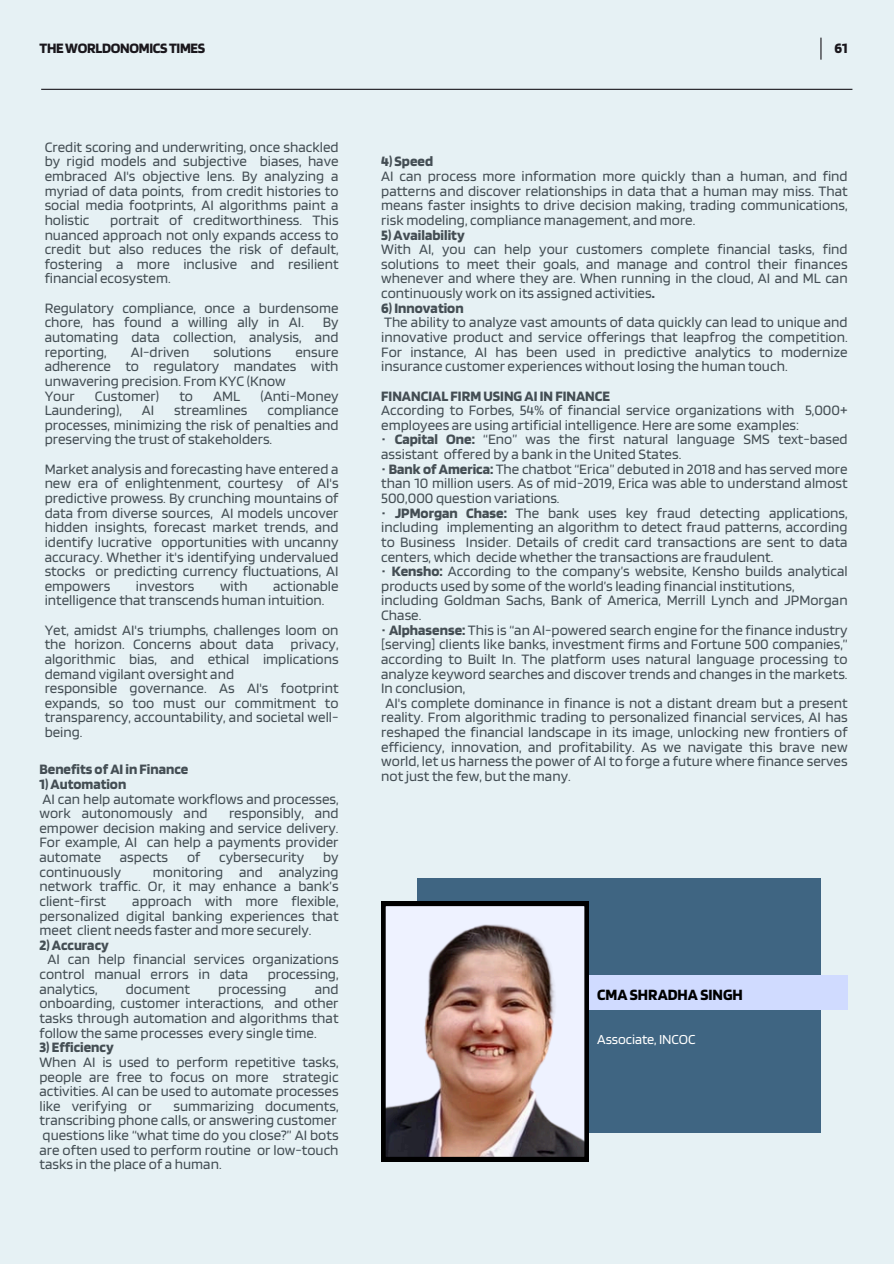
<style>
.page{position:relative;width:894px;height:1264px;background:#fff}
.page>*{position:absolute;margin:0;border:0;box-sizing:border-box;transform-origin:0 0}
.t1{font:700 16.35px "Blinker";color:#000}
.t2{font:15px/14.7px "Blinker";color:#444e54}
.t3{font:700 15px "Blinker";letter-spacing:-.02em;color:#1a171c}
.t4{font:700 15px "Blinker";color:#444e54}
.t5{font:14.25px "Blinker";letter-spacing:-.005em;color:#fff}
.s1{font-weight:700}
</style>
<div class="page">
<div style="left:0;top:0;width:893px;height:1263px;background:#e6f1f4"></div>
<svg style="left:820px;top:38px;width:1px;height:22px"></svg>
<hr style="left:41px;top:89px;width:811px;height:1px;background:#1a171c">
<div style="left:417px;top:878px;width:403px;height:254px;background:#3f6582"></div>
<div style="left:575px;top:975px;width:272px;height:34px;background:#d0dbff"></div>
<img style="left:381px;top:901px;width:207px;height:260px">
<h1 class="t3" style="left:39px;top:39px;width:167px">THEWORLDONOMICSTIMES</h1>
<p class="t3" style="left:834px;top:38px;width:15px">61</p>
<h2 class="t2" style="left:45px;top:139px;width:295px;text-align:justify">Credit scoring and underwriting, once shackled by rigid models and subjective biases, have embraced AI's objective lens. By analyzing a myriad of data points, from credit histories to social media footprints, AI algorithms paint a holistic</h2>
<h2 class="t2" style="left:45px;top:212px;width:295px;text-align:justify;text-indent:66px">portrait of creditworthiness. This nuanced approach not only expands access to credit but also reduces the risk of default, fostering a more inclusive and resilient financial ecosystem.</h2>
<h2 class="t2" style="left:45px;top:300px;width:295px">Regulatory compliance, once a burdensome chore, has found a willing ally in AI.</h2>
<h2 class="t2" style="left:45px;top:314px;width:295px;text-align:justify;text-indent:278px">By automating data collection, analysis, and reporting,</h2>
<h2 class="t2" style="left:131px;top:344px;width:60px">AI-driven</h2>
<h2 class="t2" style="left:213px;top:344px;width:59px">solutions</h2>
<h2 class="t2" style="left:45px;top:344px;width:295px;text-indent:250px">ensure adherence to regulatory mandates with unwavering precision. From KYC (Know<br>Your</h2>
<h2 class="t2" style="left:95px;top:388px;width:66px">Customer)</h2>
<h2 class="t2" style="left:179px;top:388px;width:15px">to</h2>
<h2 class="t2" style="left:213px;top:388px;width:29px">AML</h2>
<h2 class="t2" style="left:260px;top:388px;width:80px">(Anti-Money</h2>
<h2 class="t2" style="left:45px;top:402px;width:79px">Laundering),</h2>
<h2 class="t2" style="left:142px;top:402px;width:14px">AI</h2>
<h2 class="t2" style="left:174px;top:402px;width:75px">streamlines</h2>
<h2 class="t2" style="left:45px;top:402px;width:295px;text-align:justify;text-indent:223px">compliance processes, minimizing the risk of penalties and preserving the trust of stakeholders.</h2>
<h2 class="t2" style="left:45px;top:461px;width:295px;text-align:justify">Market analysis and forecasting have entered a new era of enlightenment, courtesy of AI's predictive prowess. By crunching mountains of data from diverse sources, AI models uncover hidden insights, forecast market trends, and identify lucrative opportunities with uncanny accuracy. Whether it's identifying undervalued stocks or predicting currency fluctuations, AI empowers</h2>
<h2 class="t2" style="left:45px;top:578px;width:295px;text-indent:228px">actionable intelligence that transcends human intuition.</h2>
<h2 class="t2" style="left:45px;top:622px;width:295px">Yet, amidst AI's triumphs, challenges loom on the horizon. Concerns about data privacy, algorithmic bias, and ethical implications demand vigilant oversight and<br>responsible governance. As AI's footprint expands, so too must our commitment to transparency, accountability, and societal well&shy;being.</h2>
<h2 class="t2" style="left:39px;top:761px;width:300px"><span class="s1">Benefits ofAI in Finance<br>1)Automation<br></span>AI can help automate workflows and processes, work autonomously and</h2>
<h2 class="t2" style="left:136px;top:578px;width:60px">investors</h2>
<h2 class="t2" style="left:220px;top:578px;width:29px">with</h2>
<h2 class="t2" style="left:39px;top:805px;width:300px;text-align:justify;text-indent:189px">responsibly, and empower decision making and service delivery.<br>For example, AI can help a payments provider automate</h2>
<h2 class="t2" style="left:120px;top:849px;width:50px">aspects</h2>
<h2 class="t2" style="left:187px;top:849px;width:15px">of</h2>
<h2 class="t2" style="left:219px;top:849px;width:87px">cybersecurity</h2>
<h2 class="t2" style="left:323px;top:849px;width:17px">by</h2>
<h2 class="t2" style="left:39px;top:864px;width:83px">continuously</h2>
<h2 class="t2" style="left:39px;top:864px;width:300px;text-align:justify;text-indent:113px">monitoring and analyzing network traffic. Or, it may enhance a bank’s client-first</h2>
<h2 class="t2" style="left:132px;top:893px;width:208px">approach with more flexible,</h2>
<h2 class="t2" style="left:39px;top:907px;width:300px">personalized digital banking experiences that</h2>
<h2 class="t2" style="left:39px;top:922px;width:273px">meet client needs faster and more securely.</h2>
<h2 class="t4" style="left:39px;top:935px;width:71px">2)Accuracy</h2>
<h2 class="t2" style="left:47px;top:951px;width:292px">AI can help financial services organizations</h2>
<h2 class="t2" style="left:39px;top:966px;width:210px">control manual errors in data</h2>
<h2 class="t2" style="left:267px;top:966px;width:72px">processing,</h2>
<h2 class="t2" style="left:39px;top:981px;width:60px">analytics,</h2>
<h2 class="t2" style="left:126px;top:981px;width:66px">document</h2>
<h2 class="t2" style="left:218px;top:981px;width:70px">processing</h2>
<h2 class="t2" style="left:39px;top:981px;width:300px;text-align:justify;text-indent:275px">and onboarding, customer interactions, and other tasks through automation and algorithms that follow the same processes every single time.</h2>
<h2 class="t2" style="left:39px;top:1039px;width:300px"><span class="s1">3) Efficiency<br></span>When AI is used to perform repetitive tasks, people are free to focus on more strategic activities. AI can be used to automate processes like verifying or</h2>
<h2 class="t2" style="left:39px;top:1098px;width:300px;text-indent:134px">summarizing documents, transcribing phone calls, or answering customer questions like “what time do you close?” AI bots are often used to perform routine or low-touch tasks in the place of a human.</h2>
<h2 class="t2" style="left:381px;top:154px;width:468px"><span class="s1">4) Speed<br></span>AI can process more information more quickly than a human, and find patterns and discover relationships in data that a human may miss. That means faster insights to drive decision making, trading communications, risk modeling, compliance management, and more.<br><span class="s1">5)Availability<br></span>With AI, you can help your customers complete financial tasks, find solutions to meet their goals, and manage and control their finances whenever and where they are. When running in the cloud, AI and ML can continuously work on its assigned activities<span class="s1">.</span></h2>
<h2 class="t2" style="left:381px;top:300px;width:468px"><span class="s1">6) Innovation<br></span>The ability to analyze vast amounts of data quickly can lead to unique and innovative product and service offerings that leapfrog the competition.<br>For instance, AI has been used in predictive analytics to modernize insurance customer experiences without losing the human touch.</h2>
<h2 class="t2" style="left:381px;top:388px;width:468px"><span class="s1">FINANCIAL FIRM USINGAI INFINANCE<br></span>According to Forbes, 54% of financial service organizations with 5,000+ employees are using artificial intelligence. Here are some examples:<br>∙ <span class="s1">Capital One:</span> “Eno” was the first natural language SMS text-based assistant offered by a bank in the United States.<br>∙ <span class="s1">Bank ofAmerica:</span> The chatbot “Erica” debuted in 2018 and has served more than 10 million users. As of mid-2019, Erica was able to understand almost 500,000 question variations.<br>∙ <span class="s1">JPMorgan Chase:</span> The bank uses key fraud detecting applications, including implementing an algorithm to detect fraud patterns, according to Business Insider. Details of credit card transactions are sent to data centers, which decide whether the transactions are fraudulent.<br>∙ <span class="s1">Kensho:</span> According to the company’s website, Kensho builds analytical products used by some of the world’s leading financial institutions, including Goldman Sachs, Bank of America, Merrill Lynch and JPMorgan Chase.<br>∙ <span class="s1">Alphasense:</span> This is “an AI-powered search engine for the finance industry [serving] clients like banks, investment firms and Fortune 500 companies,” according to Built In. The platform uses natural language processing to analyze keyword searches and discover trends and changes in the markets.<br>In conclusion,<br>AI's complete dominance in finance is not a distant dream but a present reality. From algorithmic trading to personalized financial services, AI has reshaped the financial landscape in its image, unlocking new frontiers of efficiency, innovation, and profitability. As we navigate this brave new</h2>
<p class="t2" style="left:381px;top:753px;width:468px">world, let us harness the power of AI to forge a future where finance serves notjust the few, but the many.</p>
<h1 class="t1" style="left:597px;top:983px;width:147px">CMASHRADHASINGH</h1>
<p class="t5" style="left:597px;top:1029px;width:100px">Associate, INCOC</p>
</div>
